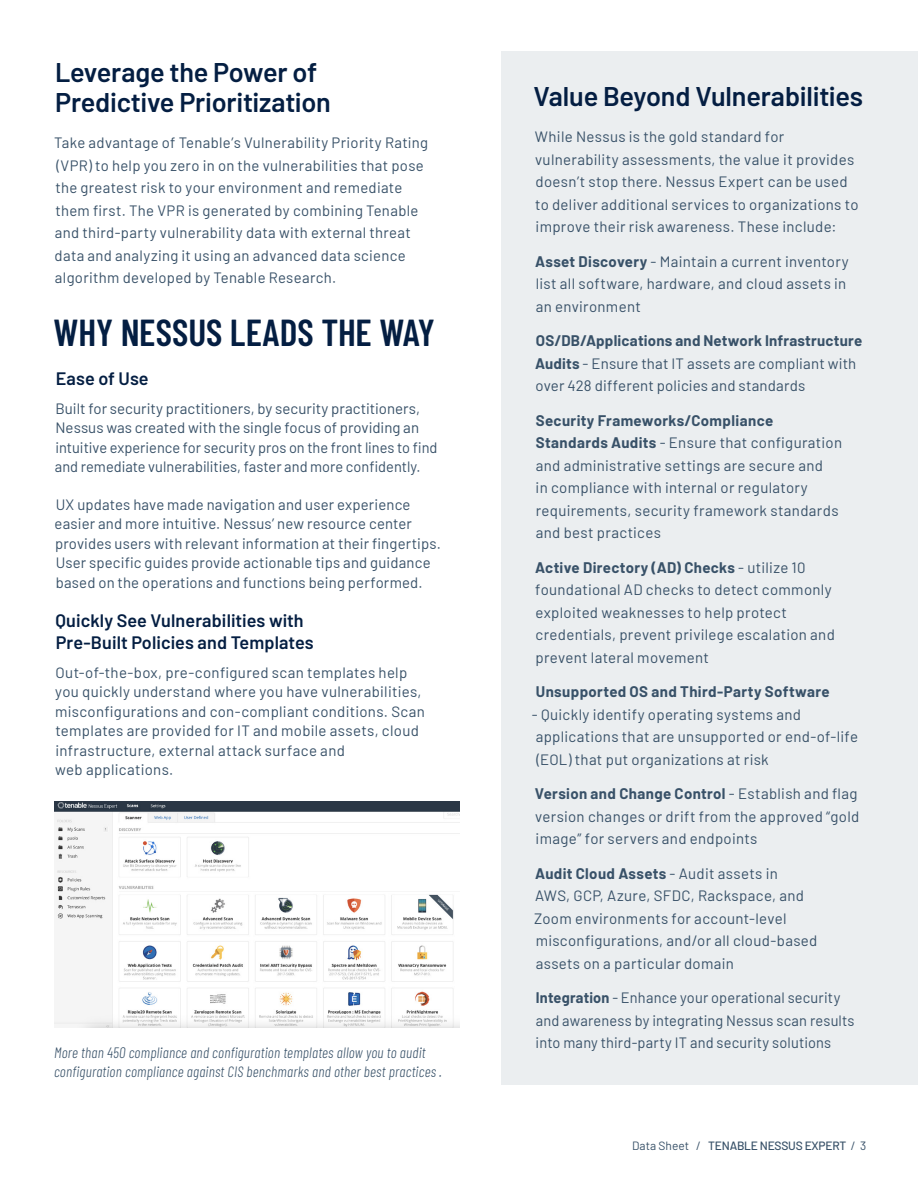
<style>
.page{position:relative;width:918px;height:1188px;background:#fff}
.page>*{position:absolute;margin:0;border:0;box-sizing:border-box;transform-origin:0 0}
.t1{font:600 37.5px "Barlow Condensed";color:#041e42}
.t2{font:600 27px/30px "Barlow";letter-spacing:-.01em;color:#041e42}
.t3{font:600 18px/22.5px "Barlow";letter-spacing:.005em;color:#041e42}
.CTA_Link_URL{font:15px/22.5px "Barlow";letter-spacing:.02em;color:#385168}
.Body_Text{font:15px/19.5px "Barlow";letter-spacing:.01em;color:#385168}
.Body_Text-2{font:italic 300 15px/19.5px "Barlow Condensed";letter-spacing:.015em;color:#385168}
.CTA_Link_URL-2{font:700 15px "Barlow";letter-spacing:.025em;color:#385168}
.t4{font:500 12px "Barlow";letter-spacing:-.02em;color:#385168}
.s1{font-weight:700}
.s2{font-weight:400}
</style>
<div class="page">
<div style="left:501px;top:51px;width:417px;height:1033px;background:#ebeef0"></div>
<img style="left:54px;top:802px;width:405px;height:226px">
<h2 class="t2" style="left:55px;top:55px;width:277px">Leverage the Power of<br>Predictive Prioritization</h2>
<p class="CTA_Link_URL" style="left:54px;top:130px;width:375px">Take advantage of Tenable’s Vulnerability Priority Rating (VPR) to help you zero in on the vulnerabilities that pose the greatest risk to your environment and remediate them first. The VPR is generated by combining Tenable and third-party vulnerability data with external threat data and analyzing it using an advanced data science algorithm developed by Tenable Research.</p>
<h1 class="t1" style="left:53px;top:306px;width:383px">WHY NESSUS LEADS THE WAY</h1>
<h3 class="t3" style="left:56px;top:366px;width:95px">Ease of Use</h3>
<p class="Body_Text" style="left:55px;top:397px;width:384px">Built for security practitioners, by security practitioners, Nessus was created with the single focus of providing an intuitive experience for security pros on the front lines to find and remediate vulnerabilities, faster and more confidently.</p>
<p class="Body_Text" style="left:55px;top:493px;width:388px">UX updates have made navigation and user experience easier and more intuitive. Nessus’ new resource center provides users with relevant information at their fingertips.<br>User specific guides provide actionable tips and guidance based on the operations and functions being performed.</p>
<h3 class="t3" style="left:55px;top:608px;width:260px">Quickly See Vulnerabilities with<br>Pre-Built Policies and Templates</h3>
<p class="Body_Text" style="left:55px;top:661px;width:371px">Out-of-the-box, pre-configured scan templates help you quickly understand where you have vulnerabilities, misconfigurations and con-compliant conditions. Scan templates are provided for IT and mobile assets, cloud infrastructure, external attack surface and<br>web applications.</p>
<p class="Body_Text-2" style="left:54px;top:1041px;width:389px">More than 450 compliance and configuration templates allow you to audit configuration compliance against CIS benchmarks and other best practices .</p>
<h2 class="t2" style="left:533px;top:79px;width:331px">Value Beyond Vulnerabilities</h2>
<p class="CTA_Link_URL" style="left:535px;top:124px;width:325px">While Nessus is the gold standard for vulnerability assessments, the value it provides doesn’t stop there. Nessus Expert can be used to deliver additional services to organizations to improve their risk awareness. These include:</p>
<p class="CTA_Link_URL" style="left:535px;top:249px;width:315px"><span class="s1">Asset Discovery</span> - Maintain a current inventory list all software, hardware, and cloud assets in an environment</p>
<p class="CTA_Link_URL" style="left:535px;top:328px;width:329px"><span class="s1">OS/DB/Applications and Network Infrastructure<br>Audits</span> - Ensure that IT assets are compliant with over 428 different policies and standards</p>
<p class="CTA_Link_URL" style="left:536px;top:408px;width:308px"><span class="s1">Security Frameworks/Compliance Standards Audits</span> - Ensure that configuration and administrative settings are secure and<br>in compliance with internal or regulatory requirements, security framework standards and best practices</p>
<p class="CTA_Link_URL" style="left:535px;top:555px;width:301px"><span class="s1">Active Directory (AD) Checks</span> - utilize 10 foundational AD checks to detect commonly exploited weaknesses to help protect credentials, prevent privilege escalation and prevent lateral movement</p>
<p class="CTA_Link_URL-2" style="left:536px;top:681px;width:295px">Unsupported OS and Third-Party Software</p>
<p class="CTA_Link_URL" style="left:532px;top:702px;width:328px">- Quickly identify operating systems and applications that are unsupported or end-of-life (EOL) that put organizations at risk</p>
<p class="CTA_Link_URL" style="left:535px;top:781px;width:326px;text-align:justify"><span class="s1">Version and Change Control</span> - Establish and flag version changes or drift from the approved “gold image” for servers and endpoints</p>
<p class="CTA_Link_URL" style="left:534px;top:861px;width:285px"><span class="s1">Audit Cloud Assets</span> - Audit assets in<br>AWS, GCP, Azure, SFDC, Rackspace, and Zoom environments for account-level misconfigurations, and/or all cloud-based assets on a particular domain</p>
<p class="CTA_Link_URL" style="left:536px;top:985px;width:321px"><span class="s1">Integration</span> - Enhance your operational security and awareness by integrating Nessus scan results into many third-party IT and security solutions</p>
<p class="t4" style="left:632px;top:1137px;width:236px"><span class="s2">Data Sheet /</span> TENABLE NESSUS EXPERT <span class="s2">/ 3</span></p>
</div>
